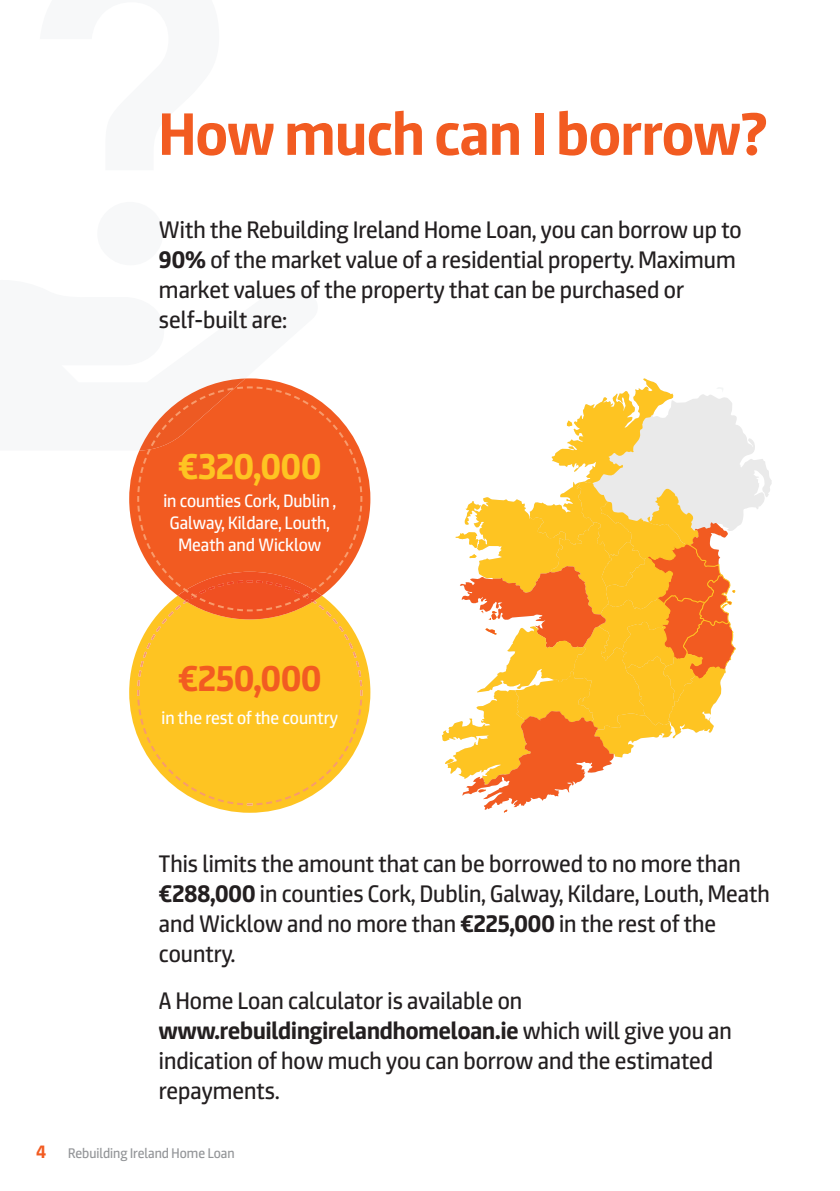
<style>
.page{position:relative;width:840px;height:1191px;background:#fff}
.page>*{position:absolute;margin:0;border:0;box-sizing:border-box;transform-origin:0 0}
.t1{font:700 60px "Expose";color:#f25b21}
.t2{font:700 36px "Expose";color:#f25b21}
.t3{font:700 36px "Expose";color:#fec422}
.t4{font:24px/30px "Expose";color:#231f20}
.t5{font:18px/22px "Expose";color:#fff;text-align:center}
.t6{font:14px "Expose";color:#939598}
.s1{font-weight:700}
.s2{font-weight:700;font-size:18px;color:#f25b21}
</style>
<div class="page">
<svg style="left:735px;top:416px;width:36px;height:234px"></svg>
<svg style="left:441px;top:378px;width:294px;height:434px"></svg>
<svg style="left:129px;top:648px;width:241px;height:164px"></svg>
<svg style="left:137px;top:686px;width:225px;height:119px;background:#fecb3f"></svg>
<svg style="left:129px;top:378px;width:241px;height:165px"></svg>
<svg style="left:137px;top:378px;width:108px;height:8px"></svg>
<svg style="left:137px;top:611px;width:225px;height:75px;background:#fdc22d"></svg>
<svg style="left:137px;top:386px;width:225px;height:225px;background:#f3703d"></svg>
<h1 class="t1" style="left:159px;top:97px;width:609px">How much can I borrow?</h1>
<p class="t4" style="left:159px;top:218px;width:583px">With the Rebuilding Ireland Home Loan, you can borrow up to <span class="s1">90%</span> of the market value of a residential property. Maximum market values of the property that can be purchased or self-built are:</p>
<h2 class="t3" style="left:178px;top:444px;width:145px">€320,000</h2>
<p class="t5" style="left:163px;top:491px;width:174px">in counties Cork, Dublin ,<br>Galway, Kildare, Louth,<br>Meath and Wicklow</p>
<h2 class="t2" style="left:178px;top:656px;width:145px">€250,000</h2>
<p class="t5" style="left:161px;top:708px;width:178px">in the rest of the country</p>
<p class="t4" style="left:159px;top:851px;width:612px">This limits the amount that can be borrowed to no more than <span class="s1">€288,000</span> in counties Cork, Dublin, Galway, Kildare, Louth, Meath and Wicklow and no more than <span class="s1">€225,000</span> in the rest of the country.</p>
<p class="t4" style="left:159px;top:988px;width:574px">A Home Loan calculator is available on <span class="s1">www.rebuildingirelandhomeloan.ie</span> which will give you an indication of how much you can borrow and the estimated repayments.</p>
<p class="t6" style="left:36px;top:1144px;width:200px"><span class="s2">4</span> Rebuilding Ireland Home Loan</p>
</div>
